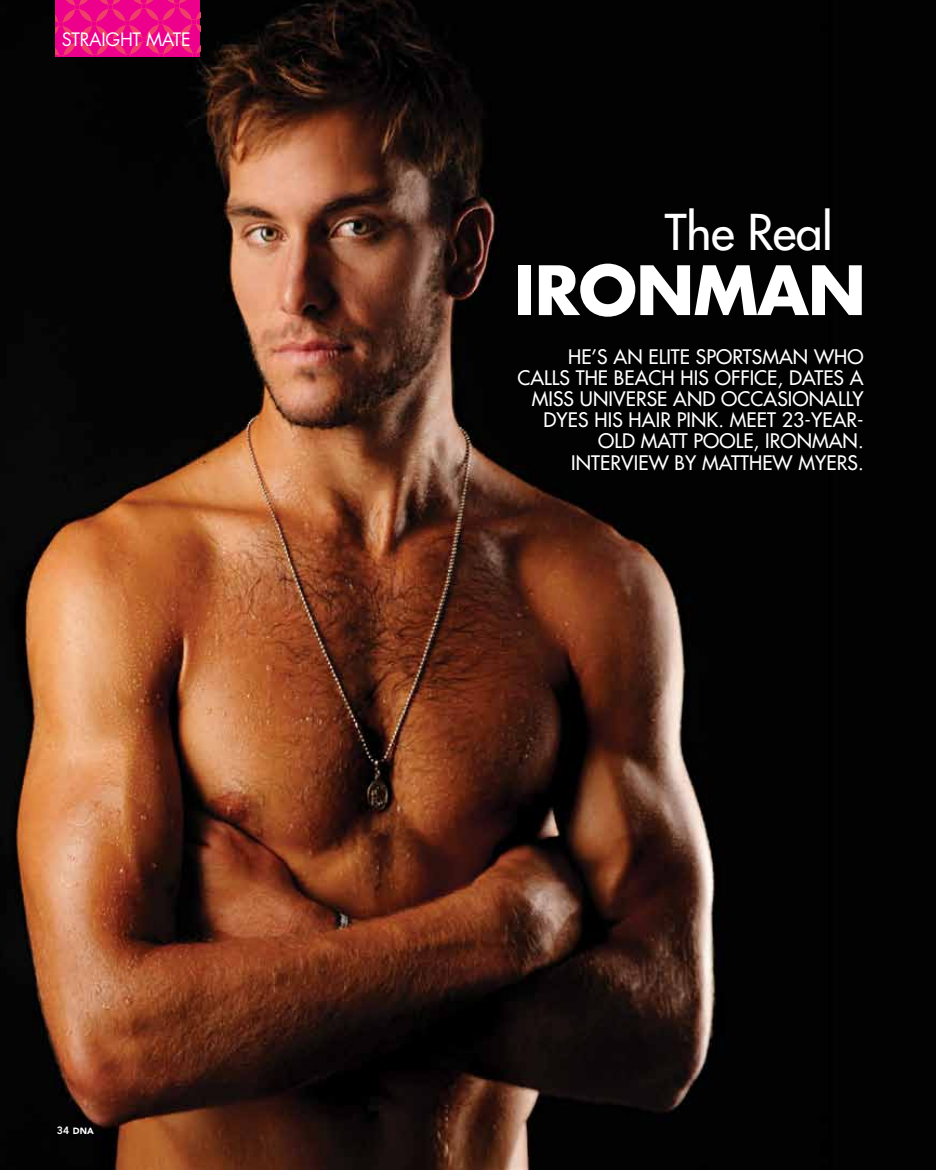
<style>
.page{position:relative;width:936px;height:1170px;background:#fff}
.page>*{position:absolute;margin:0;border:0;box-sizing:border-box;transform-origin:0 0}
.t1{font:700 66px "Futura Std";letter-spacing:-.015em;color:#fff}
.t2{font:500 48px "Futura Std";color:#fff}
.t3{font:500 19.5px/21px "Futura Std";letter-spacing:.005em;color:#fff;text-align:right}
.t4{font:18px "Futura Std";letter-spacing:-.015em;color:#fff}
.t5{font:900 9px "Avenir";color:#fff}
.s1{font-weight:800;font-size:10.5px}
</style>
<div class="page">
<img style="left:0;top:0;width:935px;height:1169px">
<svg style="left:55px;top:0;width:145px;height:57px"></svg>
<p class="t4" style="left:62px;top:28px;width:130px">STRAIGHT MATE</p>
<p class="t5" style="left:57px;top:1124px;width:38px"><span class="s1">34</span> DNA</p>
<h2 class="t2" style="left:665px;top:202px;width:169px">THE REAL</h2>
<h1 class="t1" style="left:514px;top:246px;width:345px">IRONMAN</h1>
<p class="t3" style="left:517px;top:347px;width:348px">HE’S AN ELITE SPORTSMAN WHO<br>CALLS THE BEACH HIS OFFICE, DATES A<br>MISS UNIVERSE AND OCCASIONALLY<br>DYES HIS HAIR PINK. MEET 23-YEAR-<br>OLD MATT POOLE, IRONMAN.<br>INTERVIEW BY MATTHEW MYERS.</p>
</div>
